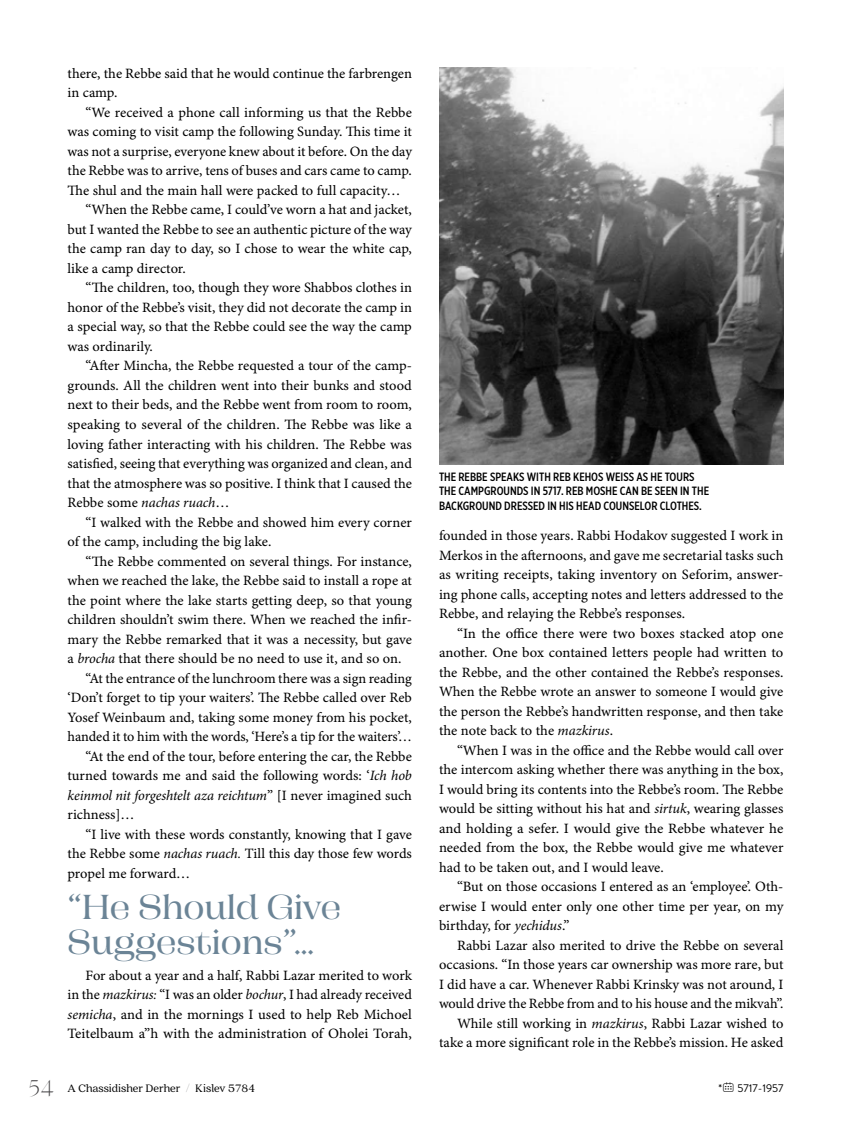
<style>
.page{position:relative;width:851px;height:1121px;background:#fff}
.page>*{position:absolute;margin:0;border:0;box-sizing:border-box;transform-origin:0 0}
.t1{font:34.5px/34.5px "Campaign Serif";letter-spacing:-.01em;color:#6b8496}
.t2{font:14.25px/19.5px "Minion Pro Capt";letter-spacing:-.005em;color:#000;text-align:justify}
.t3{font:italic 14.25px "Minion Pro";letter-spacing:-.01em;color:#000}
.t4{font:500 12px/14.4px "Gotham X Narrow";color:#000}
.t5{font:12px "Quincy CF";color:#000}
.t6{font:11.25px "Brandon Grotesque";color:#000}
.s1{font-family:"Minion Pro Capt";font-style:normal}
.s2{font-family:"Minion Pro";font-style:italic}
.s3{font-family:"Silk Serif";font-weight:200;font-size:22.5px;color:#414042}
.s4{font-family:"Silk Serif";font-weight:300;color:#414042}
.s5{font-family:"Panton Icons C";font-weight:700}
</style>
<div class="page">
<img style="left:439px;top:68px;width:344px;height:396px">
<p class="t2" style="left:68px;top:64px;width:346px">there, the Rebbe said that he would continue the farbrengen in camp.</p>
<p class="t2" style="left:85px;top:103px;width:328px">“We received a phone call informing us that the Rebbe</p>
<p class="t2" style="left:68px;top:123px;width:346px">was coming to visit camp the following Sunday. This time it</p>
<p class="t2" style="left:68px;top:142px;width:346px">was not a surprise, everyone knew about it before. On the day</p>
<p class="t2" style="left:68px;top:162px;width:346px">the Rebbe was to arrive, tens of buses and cars came to camp.</p>
<p class="t2" style="left:68px;top:181px;width:334px">The shul and the main hall were packed to full capacity…</p>
<p class="t2" style="left:85px;top:201px;width:328px">“When the Rebbe came, I could’ve worn a hat and jacket,</p>
<p class="t2" style="left:68px;top:220px;width:346px">but I wanted the Rebbe to see an authentic picture of the way</p>
<p class="t2" style="left:68px;top:240px;width:346px">the camp ran day to day, so I chose to wear the white cap,</p>
<p class="t2" style="left:68px;top:259px;width:120px">like a camp director.</p>
<p class="t2" style="left:85px;top:279px;width:328px">“The children, too, though they wore Shabbos clothes in</p>
<p class="t2" style="left:68px;top:298px;width:346px">honor of the Rebbe’s visit, they did not decorate the camp in</p>
<p class="t2" style="left:68px;top:318px;width:346px">a special way, so that the Rebbe could see the way the camp</p>
<p class="t2" style="left:68px;top:337px;width:87px">was ordinarily.</p>
<p class="t2" style="left:85px;top:357px;width:328px">“After Mincha, the Rebbe requested a tour of the camp-</p>
<p class="t2" style="left:68px;top:376px;width:346px">grounds. All the children went into their bunks and stood</p>
<p class="t2" style="left:68px;top:396px;width:346px">next to their beds, and the Rebbe went from room to room,</p>
<p class="t2" style="left:68px;top:415px;width:346px">speaking to several of the children. The Rebbe was like a</p>
<p class="t2" style="left:68px;top:435px;width:346px">loving father interacting with his children. The Rebbe was</p>
<p class="t2" style="left:68px;top:454px;width:346px">satisfied, seeing that everything was organized and clean, and</p>
<p class="t2" style="left:68px;top:474px;width:346px">that the atmosphere was so positive. I think that I caused the</p>
<p class="t3" style="left:68px;top:494px;width:163px"><span class="s1">Rebbe some</span> nachas ruach<span class="s1">…</span></p>
<p class="t2" style="left:68px;top:513px;width:346px;text-indent:18px">“I walked with the Rebbe and showed him every corner of the camp, including the big lake.</p>
<p class="t2" style="left:86px;top:552px;width:328px">“The Rebbe commented on several things. For instance,</p>
<p class="t2" style="left:68px;top:571px;width:346px">when we reached the lake, the Rebbe said to install a rope at</p>
<p class="t2" style="left:68px;top:591px;width:346px">the point where the lake starts getting deep, so that young</p>
<p class="t2" style="left:68px;top:610px;width:346px">children shouldn’t swim there. When we reached the infir-</p>
<p class="t2" style="left:68px;top:630px;width:346px">mary the Rebbe remarked that it was a necessity, but gave</p>
<p class="t2" style="left:68px;top:649px;width:335px">a <span class="s2">brocha</span> that there should be no need to use it, and so on.</p>
<p class="t2" style="left:86px;top:669px;width:328px">“At the entrance of the lunchroom there was a sign reading</p>
<p class="t2" style="left:68px;top:688px;width:346px">‘Don’t forget to tip your waiters’. The Rebbe called over Reb</p>
<p class="t2" style="left:68px;top:708px;width:346px">Yosef Weinbaum and, taking some money from his pocket,</p>
<p class="t2" style="left:68px;top:727px;width:346px">handed it to him with the words, ‘Here’s a tip for the waiters’…</p>
<p class="t2" style="left:86px;top:747px;width:328px">“At the end of the tour, before entering the car, the Rebbe</p>
<p class="t2" style="left:68px;top:766px;width:346px">turned towards me and said the following words: ‘<span class="s2">Ich hob</span></p>
<p class="t3" style="left:68px;top:786px;width:346px">keinmol nit forgeshtelt aza reichtum<span class="s1">” [I never imagined such</span></p>
<p class="t2" style="left:68px;top:805px;width:69px">richness]…</p>
<p class="t2" style="left:85px;top:825px;width:328px">“I live with these words constantly, knowing that I gave</p>
<p class="t2" style="left:68px;top:844px;width:346px">the Rebbe some <span class="s2">nachas ruach.</span> Till this day those few words</p>
<p class="t2" style="left:68px;top:864px;width:124px">propel me forward…</p>
<h1 class="t1" style="left:68px;top:887px;width:275px">“He Should Give<br>Suggestions”…</h1>
<p class="t2" style="left:68px;top:966px;width:346px;text-indent:18px">For about a year and a half, Rabbi Lazar merited to work in the <span class="s2">mazkirus:</span> “I was an older <span class="s2">bochur</span>, I had already received <span class="s2">semicha</span>, and in the mornings I used to help Reb Michoel Teitelbaum a”h with the administration of Oholei Torah,</p>
<p class="t4" style="left:439px;top:469px;width:271px">THE REBBE SPEAKS WITH REB KEHOS WEISS AS HE TOURS<br>THE CAMPGROUNDS IN 5717. REB MOSHE CAN BE SEEN IN THE<br>BACKGROUND DRESSED IN HIS HEAD COUNSELOR CLOTHES.</p>
<p class="t2" style="left:439px;top:526px;width:346px">founded in those years. Rabbi Hodakov suggested I work in Merkos in the afternoons, and gave me secretarial tasks such as writing receipts, taking inventory on Seforim, answer&shy;ing phone calls, accepting notes and letters addressed to the Rebbe, and relaying the Rebbe’s responses.</p>
<p class="t2" style="left:439px;top:624px;width:346px;text-indent:18px">“In the office there were two boxes stacked atop one another. One box contained letters people had written to the Rebbe, and the other contained the Rebbe’s responses.<br>When the Rebbe wrote an answer to someone I would give the person the Rebbe’s handwritten response, and then take the note back to the <span class="s2">mazkirus</span>.</p>
<p class="t2" style="left:439px;top:741px;width:346px;text-indent:18px">“When I was in the office and the Rebbe would call over the intercom asking whether there was anything in the box, I would bring its contents into the Rebbe’s room. The Rebbe would be sitting without his hat and <span class="s2">sirtuk</span>, wearing glasses and holding a sefer. I would give the Rebbe whatever he needed from the box, the Rebbe would give me whatever had to be taken out, and I would leave.</p>
<p class="t2" style="left:439px;top:877px;width:346px;text-indent:18px">“But on those occasions I entered as an ‘employee’. Oth&shy;erwise I would enter only one other time per year, on my birthday, for <span class="s2">yechidus</span>.”</p>
<p class="t2" style="left:439px;top:936px;width:346px;text-align:right">Rabbi Lazar also merited to drive the Rebbe on several occasions. “In those years car ownership was more rare, but I did have a car. Whenever Rabbi Krinsky was not around, I would drive the Rebbe from and to his house and the mikvah”.<br>While still working in <span class="s2">mazkirus</span>, Rabbi Lazar wished to take a more significant role in the Rebbe’s mission. He asked</p>
<p class="t5" style="left:29px;top:1081px;width:228px"><span class="s3">54</span> A Chassidisher Derher <span class="s4">/</span> Kislev 5784</p>
<p class="t6" style="left:718px;top:1079px;width:66px">*<span class="s5">z</span> 5717-1957</p>
</div>
